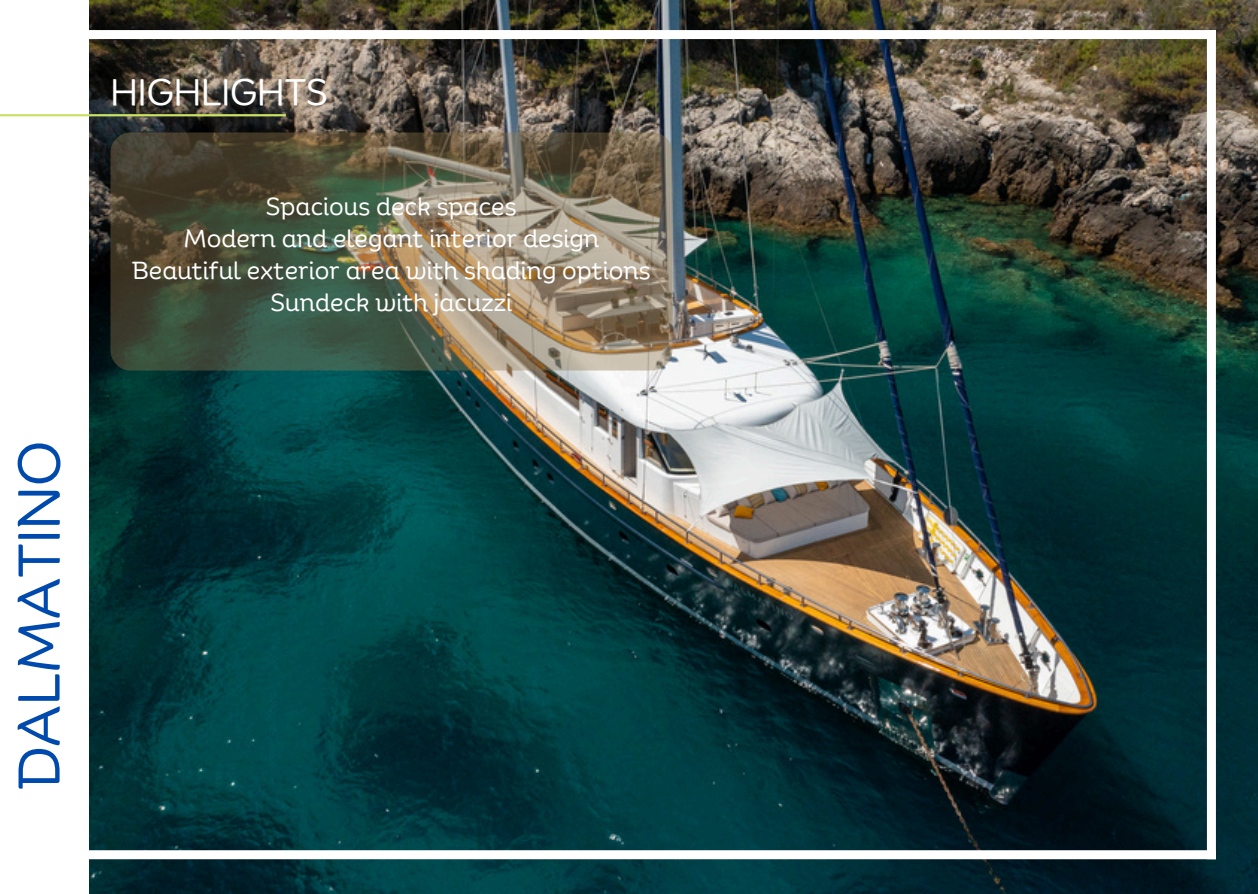
<style>
.page{position:relative;width:1258px;height:894px;background:#fff}
.page>*{position:absolute;margin:0;border:0;box-sizing:border-box;transform-origin:0 0}
.t1{font:57px "Binate Display";color:#004aad}
.t2{font:36px "Binate Display";color:#fff}
.t3{font:24px "Binate Display";color:#fff}
</style>
<div class="page">
<img style="left:89px;top:0;width:1169px;height:893px">
<div style="left:52px;top:30px;width:1164px;height:9px;background:#fff"></div>
<div style="left:52px;top:850px;width:1164px;height:9px;background:#fff"></div>
<div style="left:1207px;top:30px;width:9px;height:829px;background:#fff"></div>
<hr style="left:0;top:114px;width:286px;height:2px;background:#c9e265">
<svg style="left:110px;top:132px;width:562px;height:238px;background:#696752"></svg>
<h1 class="t1" style="left:-15px;top:789px;width:350px;rotate:-90deg">DALMATINO</h1>
<h2 class="t2" style="left:110px;top:58px;width:219px">HIGHLIGHTS</h2>
<p class="t3" style="left:266px;top:184px;width:252px">Spacious deck spaces</p>
<p class="t3" style="left:184px;top:216px;width:417px">Modern and elegant interior design</p>
<p class="t3" style="left:132px;top:248px;width:520px">Beautiful exterior area with shading options</p>
<p class="t3" style="left:271px;top:280px;width:243px">Sundeck with jacuzzi</p>
</div>
